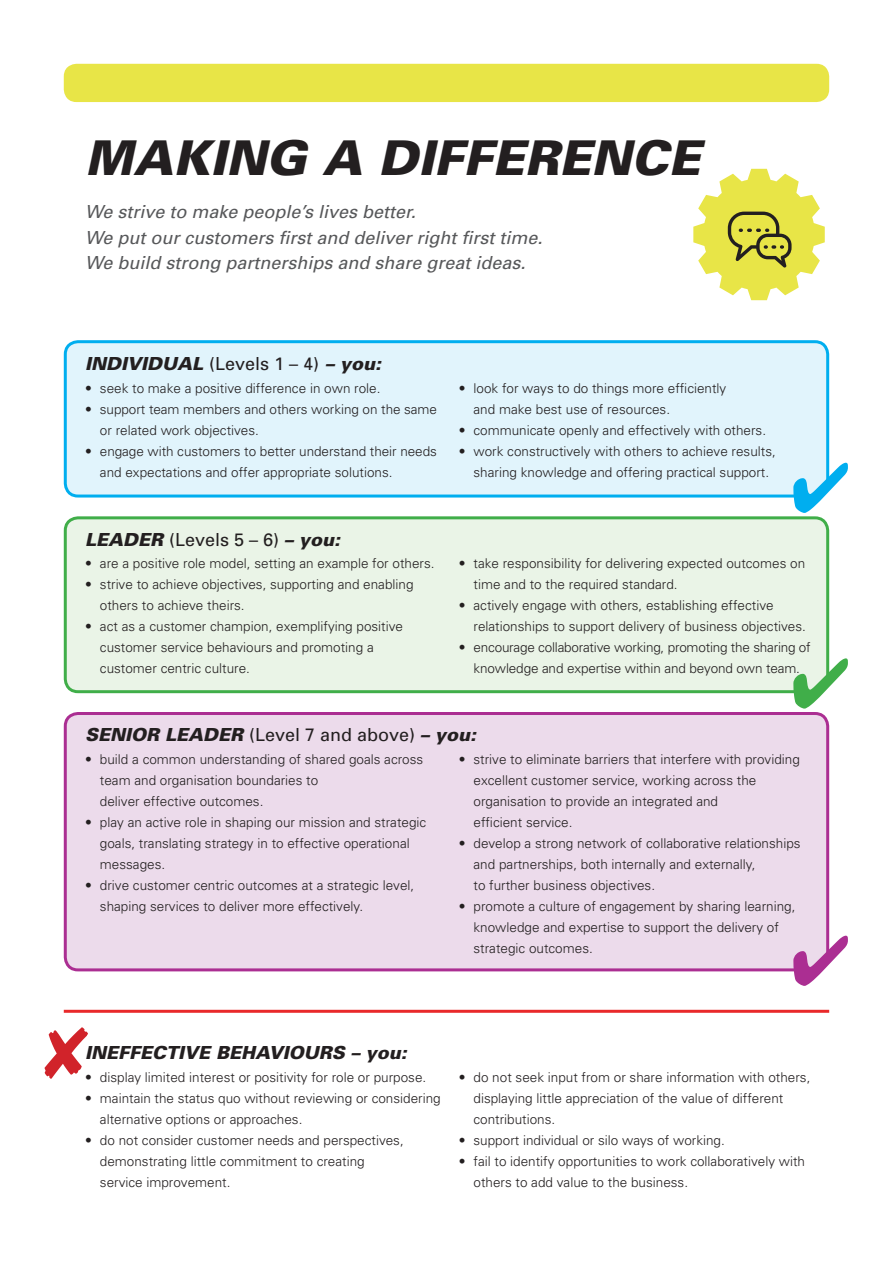
<style>
.page{position:relative;width:893px;height:1263px;background:#fff}
.page>*{position:absolute;margin:0;border:0;box-sizing:border-box;transform-origin:0 0}
.t1{font:italic 900 48px "Univers";color:#231f20}
.t2{font:italic 18px/25.5px "Univers";color:#57585a}
.t3{font:italic 900 18px "Univers";color:#231f20}
.t4{font:300 13.5px/21px "Univers";color:#231f20}
.s1{font-weight:400;font-style:normal}
</style>
<div class="page">
<hr style="left:64px;top:1010px;width:765px;height:3px;background:#e9292a">
<div style="left:64px;top:64px;width:765px;height:38px;background:#e8e547;border-radius:13px"></div>
<svg style="left:693px;top:169px;width:132px;height:131px"></svg>
<div style="left:65px;top:518px;width:763px;height:174px;background:#eaf4e7;border-radius:13px"></div>
<div style="left:64px;top:516px;width:765px;height:177px;border:3px solid #40ae49;border-radius:13px"></div>
<div style="left:65px;top:342px;width:763px;height:154px;background:#e1f4fc;border-radius:13px"></div>
<div style="left:64px;top:340px;width:765px;height:157px;border:3px solid #00aeef;border-radius:13px"></div>
<div style="left:65px;top:713px;width:763px;height:257px;background:#ecdbeb;border-radius:13px"></div>
<div style="left:64px;top:712px;width:765px;height:259px;border:3px solid #ab2e92;border-radius:13px"></div>
<svg style="left:793px;top:658px;width:37px;height:36px"></svg>
<svg style="left:793px;top:935px;width:37px;height:37px"></svg>
<svg style="left:793px;top:462px;width:37px;height:36px"></svg>
<h1 class="t1" style="left:85px;top:128px;width:617px">MAKING A DIFFERENCE</h1>
<h4 class="t2" style="left:85px;top:199px;width:459px">We strive to make people’s lives better.<br>We put our customers first and deliver right first time.<br>We build strong partnerships and share great ideas.</h4>
<p class="t3" style="left:85px;top:352px;width:297px">INDIVIDUAL <span class="s1">(Levels 1 – 4)</span> – YOU:</p>
<p class="t4" style="left:85px;top:377px;width:297px">• seek to make a positive difference in own role.</p>
<p class="t4" style="left:100px;top:398px;width:339px;text-indent:-15px">• support team members and others working on the same or related work objectives.</p>
<p class="t4" style="left:100px;top:440px;width:339px;text-indent:-15px">• engage with customers to better understand their needs and expectations and offer appropriate solutions.</p>
<p class="t3" style="left:85px;top:528px;width:257px">LEADER <span class="s1">(Levels 5 – 6)</span> – YOU:</p>
<p class="t4" style="left:85px;top:553px;width:351px">• are a positive role model, setting an example for others.</p>
<p class="t4" style="left:100px;top:574px;width:315px;text-indent:-15px">• strive to achieve objectives, supporting and enabling others to achieve theirs.</p>
<p class="t4" style="left:100px;top:616px;width:305px;text-indent:-15px">• act as a customer champion, exemplifying positive customer service behaviours and promoting a customer centric culture.</p>
<p class="t4" style="left:474px;top:377px;width:254px;text-indent:-15px">• look for ways to do things more efficiently and make best use of resources.</p>
<p class="t4" style="left:459px;top:419px;width:309px">• communicate openly and effectively with others.</p>
<p class="t4" style="left:474px;top:440px;width:304px;text-indent:-15px">• work constructively with others to achieve results, sharing knowledge and offering practical support.</p>
<p class="t4" style="left:474px;top:553px;width:333px;text-indent:-15px">• take responsibility for delivering expected outcomes on time and to the required standard.</p>
<p class="t4" style="left:474px;top:595px;width:334px;text-indent:-15px">• actively engage with others, establishing effective relationships to support delivery of business objectives.</p>
<p class="t4" style="left:459px;top:637px;width:354px;text-align:center">• encourage collaborative working, promoting the sharing of knowledge and expertise within and beyond own team.</p>
<p class="t3" style="left:85px;top:724px;width:393px">SENIOR LEADER <span class="s1">(Level 7 and above)</span> – YOU:</p>
<p class="t4" style="left:100px;top:748px;width:325px;text-indent:-15px">• build a common understanding of shared goals across team and organisation boundaries to<br>deliver effective outcomes.</p>
<p class="t4" style="left:100px;top:811px;width:328px;text-indent:-15px">• play an active role in shaping our mission and strategic goals, translating strategy in to effective operational messages.</p>
<p class="t4" style="left:100px;top:874px;width:316px;text-indent:-15px">• drive customer centric outcomes at a strategic level, shaping services to deliver more effectively.</p>
<p class="t4" style="left:474px;top:748px;width:328px;text-indent:-15px">• strive to eliminate barriers that interfere with providing excellent customer service, working across the organisation to provide an integrated and<br>efficient service.</p>
<p class="t4" style="left:474px;top:832px;width:329px;text-indent:-15px">• develop a strong network of collaborative relationships and partnerships, both internally and externally,<br>to further business objectives.</p>
<p class="t4" style="left:474px;top:895px;width:323px;text-indent:-15px">• promote a culture of engagement by sharing learning, knowledge and expertise to support the delivery of strategic outcomes.</p>
<p class="t3" style="left:85px;top:1041px;width:323px">INEFFECTIVE BEHAVIOURS – YOU:</p>
<p class="t4" style="left:85px;top:1066px;width:343px">• display limited interest or positivity for role or purpose.</p>
<p class="t4" style="left:100px;top:1087px;width:342px;text-indent:-15px">• maintain the status quo without reviewing or considering alternative options or approaches.</p>
<p class="t4" style="left:100px;top:1129px;width:305px;text-indent:-15px">• do not consider customer needs and perspectives, demonstrating little commitment to creating service improvement.</p>
<p class="t4" style="left:459px;top:1066px;width:353px">• do not seek input from or share information with others,</p>
<p class="t4" style="left:474px;top:1087px;width:311px">displaying little appreciation of the value of different contributions.</p>
<p class="t4" style="left:459px;top:1129px;width:268px">• support individual or silo ways of working.</p>
<p class="t4" style="left:474px;top:1150px;width:333px;text-indent:-15px">• fail to identify opportunities to work collaboratively with others to add value to the business.</p>
</div>
